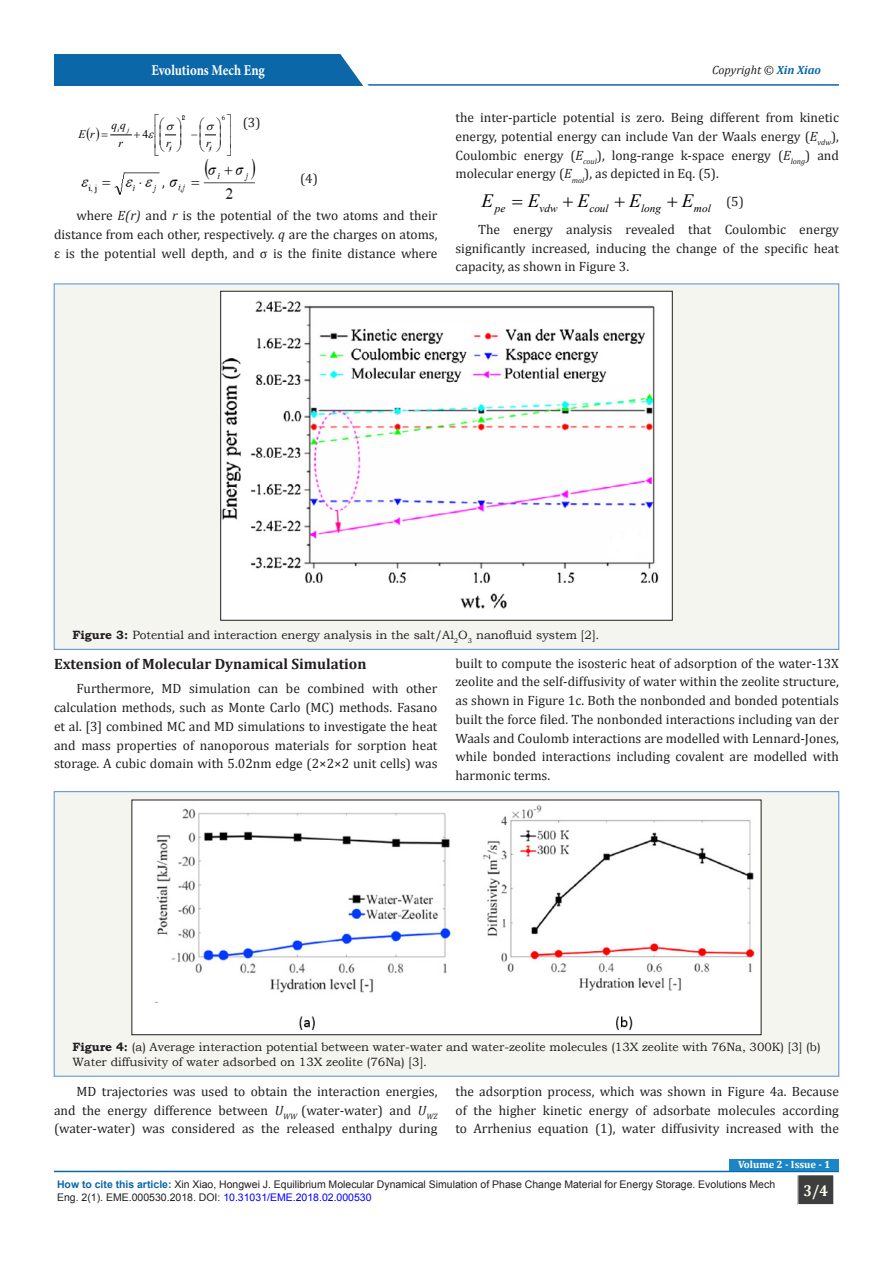
<style>
.page{position:relative;width:893px;height:1263px;background:#fff}
.page>*{position:absolute;margin:0;border:0;box-sizing:border-box;transform-origin:0 0}
.t1{font:700 15.9px "Cambria";color:#fffdee;scale:.91 1}
.List_Paragraph{font:700 15px "Cambria";color:#231f20}
.t2{font:700 15px "Minion Pro";letter-spacing:-.005em;color:#fff;scale:.86 1}
.t3{font:13.5px/18.8px "Cambria";color:#231f20;text-align:justify}
.t4{font:12px/14.4px "Bookman Old Style";color:#231f20}
.t5{font:italic 12px "Cambria";color:#231f20}
.t6{font:italic 11.7px "Times New Roman";color:#000}
.t7{font:11.7px "Times New Roman";color:#000}
.t8{font:italic 10.95px "Times New Roman";color:#000}
.t9{font:10.5px/13.5px "Arial";color:#231f20}
.t10{font:700 10.5px "Cambria";color:#fff}
.t11{font:italic 6.75px "Times New Roman";color:#000}
.t12{font:6.75px "Times New Roman";color:#000}
.s1{font-weight:700;color:#0b67a8}
.s2{font-style:italic}
.s3{font-weight:700}
.s4{color:#00f}
</style>
<div class="page">
<hr style="left:206px;top:84px;width:633px;height:2px;background:#0b67a8">
<div style="left:54px;top:54px;width:308px;height:32px;background:#0b67a8"></div>
<svg style="left:340px;top:54px;width:34px;height:32px"></svg>
<hr style="left:54px;top:1171px;width:785px;height:1px;background:#0b67a8">
<div style="left:798px;top:1175px;width:36px;height:29px;background:#3e3e3f"></div>
<div style="left:797px;top:1174px;width:37px;height:31px;border:1px solid #fff"></div>
<div style="left:730px;top:1159px;width:109px;height:12px;background:#1b86c6"></div>
<img style="left:81px;top:160px;width:175px;height:39px">
<div style="left:54px;top:284px;width:785px;height:365px;background:#f5f5f0"></div>
<img style="left:222px;top:293px;width:448px;height:325px">
<div style="left:220px;top:291px;width:452px;height:329px;border:1px solid #231f20"></div>
<div style="left:54px;top:792px;width:785px;height:284px;background:#f5f5f0"></div>
<img style="left:134px;top:802px;width:625px;height:231px">
<div style="left:132px;top:800px;width:629px;height:235px;border:1px solid #231f20"></div>
<svg style="left:110px;top:134px;width:22px;height:2px"></svg>
<svg style="left:164px;top:134px;width:13px;height:2px"></svg>
<svg style="left:204px;top:134px;width:12px;height:2px"></svg>
<p class="t2" style="left:151px;top:60px;width:133px">Evolutions Mech Eng</p>
<p class="t5" style="left:712px;top:61px;width:110px">Copyright © <span class="s1">Xin Xiao</span></p>
<p class="t6" style="left:79px;top:126px;width:18px">E r</p>
<p class="t12" style="left:181px;top:114px;width:6px">12</p>
<p class="t12" style="left:222px;top:114px;width:5px">6</p>
<p class="t6" style="left:112px;top:117px;width:16px">qq</p>
<p class="t11" style="left:117px;top:125px;width:13px">i j</p>
<p class="t6" style="left:119px;top:135px;width:6px">r</p>
<p class="t6" style="left:166px;top:135px;width:6px">r</p>
<p class="t6" style="left:206px;top:135px;width:6px">r</p>
<p class="t7" style="left:142px;top:126px;width:7px">4</p>
<p class="t11" style="left:170px;top:143px;width:4px">ij</p>
<p class="t11" style="left:210px;top:143px;width:4px">ij</p>
<p class="t3" style="left:243px;top:113px;width:19px">(3)</p>
<p class="t3" style="left:300px;top:169px;width:19px">(4)</p>
<p class="t3" style="left:54px;top:206px;width:385px;text-indent:22px">where <span class="s2">E(r)</span> and <span class="s2">r</span> is the potential of the two atoms and their distance from each other, respectively. <span class="s2">q</span> are the charges on atoms, ε is the potential well depth, and σ is the finite distance where</p>
<p class="t3" style="left:455px;top:108px;width:385px">the inter-particle potential is zero. Being different from kinetic energy, potential energy can include Van der Waals energy (<span class="s2">E</span><sub>vdw</sub>), Coulombic energy (<span class="s2">E</span><sub>coul</sub>), long-range k-space energy (<span class="s2">E</span><sub>long</sub>) and molecular energy (<span class="s2">E</span><sub>mol</sub>), as depicted in Eq. (5).</p>
<p class="t8" style="left:481px;top:200px;width:231px"><sup>E</sup>pe <sup>E</sup>vdw <sup>E</sup>coul <sup>E</sup>long <sup>E</sup>mol</p>
<p class="t3" style="left:726px;top:192px;width:19px">(5)</p>
<p class="t3" style="left:455px;top:220px;width:385px;text-indent:22px">The energy analysis revealed that Coulombic energy significantly increased, inducing the change of the specific heat capacity, as shown in Figure 3.</p>
<p class="t4" style="left:72px;top:628px;width:529px"><span class="s3">Figure 3:</span> Potential and interaction energy analysis in the salt/Al<sub>2</sub>O<sub>3</sub> nanofluid system [2].</p>
<p class="List_Paragraph" style="left:54px;top:653px;width:314px">Extension of Molecular Dynamical Simulation</p>
<p class="t3" style="left:54px;top:679px;width:385px;text-indent:22px">Furthermore, MD simulation can be combined with other calculation methods, such as Monte Carlo (MC) methods. Fasano et al. [3] combined MC and MD simulations to investigate the heat and mass properties of nanoporous materials for sorption heat storage. A cubic domain with 5.02nm edge (2×2×2 unit cells) was</p>
<p class="t3" style="left:455px;top:653px;width:385px">built to compute the isosteric heat of adsorption of the water-13X zeolite and the self-diffusivity of water within the zeolite structure, as shown in Figure 1c. Both the nonbonded and bonded potentials built the force filed. The nonbonded interactions including van der Waals and Coulomb interactions are modelled with Lennard-Jones, while bonded interactions including covalent are modelled with harmonic terms.</p>
<p class="t4" style="left:72px;top:1040px;width:750px"><span class="s3">Figure 4:</span> (a) Average interaction potential between water-water and water-zeolite molecules (13X zeolite with 76Na, 300K) [3] (b)<br>Water diffusivity of water adsorbed on 13X zeolite (76Na) [3].</p>
<p class="t3" style="left:54px;top:1082px;width:385px;text-indent:22px">MD trajectories was used to obtain the interaction energies, and the energy difference between <span class="s2">U</span><sub>WW</sub> (water-water) and <span class="s2">U</span><sub>WZ </sub>(water-water) was considered as the released enthalpy during</p>
<p class="t3" style="left:455px;top:1082px;width:385px">the adsorption process, which was shown in Figure 4a. Because of the higher kinetic energy of adsorbate molecules according to Arrhenius equation (1), water diffusivity increased with the</p>
<p class="t10" style="left:738px;top:1157px;width:94px">Volume 2 - Issue - 1</p>
<p class="t9" style="left:57px;top:1177px;width:720px"><span class="s1">How to cite this article:</span> Xin Xiao, Hongwei J. Equilibrium Molecular Dynamical Simulation of Phase Change Material for Energy Storage. Evolutions Mech<br>Eng. 2(1). EME.000530.2018. DOI: <span class="s4">10.31031/EME.2018.02.000530</span></p>
<p class="t1" style="left:803px;top:1179px;width:28px">3/4</p>
</div>
